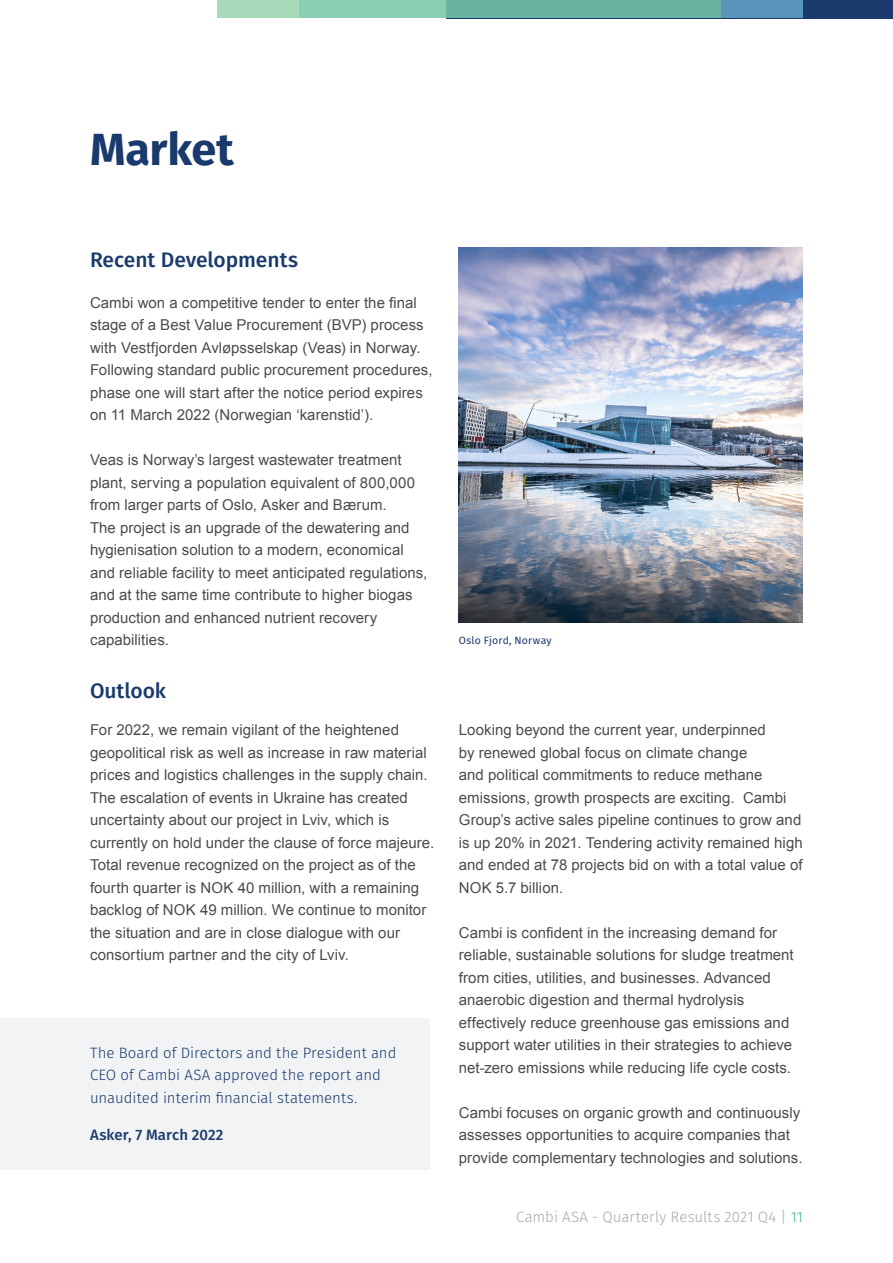
<style>
.page{position:relative;width:893px;height:1263px;background:#fff}
.page>*{position:absolute;margin:0;border:0;box-sizing:border-box;transform-origin:0 0}
.Headline_46_44_Left{font:700 45px "Fira Sans";letter-spacing:-.005em;color:#1a3a6d}
.Headline_16_20_Left{font:500 21px "Fira Sans";color:#1a3a6d}
.Copy_Text_10_14_Left{font:15px/22.5px "Arial";letter-spacing:.005em;color:#4b4c4d}
.Copy_Text_10_14_Left-2{font:300 15px/22.5px "Fira Sans";color:#1a3a6d}
.t1{font:300 15px "Fira Sans";letter-spacing:.005em;color:#a8a9ad}
.Copy_Text_10_14_Left-3{font:500 15px "Fira Sans";letter-spacing:.005em;color:#1a3a6d}
.Small_Text_7_10_Left{font:10.5px "Fira Sans";letter-spacing:.02em;color:#1a3a6d}
.s1{color:#3ab875}
</style>
<div class="page">
<div style="left:0;top:1018px;width:429px;height:151px;background:#f2f3f4"></div>
<div style="left:446px;top:0;width:447px;height:18px;background:#1a3a6d"></div>
<div style="left:300px;top:0;width:503px;height:18px;background:#5a96bb"></div>
<svg style="left:217px;top:0;width:504px;height:18px;fill:#69b3a0"></svg>
<img style="left:459px;top:248px;width:344px;height:375px">
<p class="Headline_46_44_Left" style="left:90px;top:111px;width:145px">Market</p>
<p class="Headline_16_20_Left" style="left:90px;top:243px;width:210px">Recent Developments</p>
<p class="Copy_Text_10_14_Left" style="left:90px;top:291px;width:344px">Cambi won a competitive tender to enter the final stage of a Best Value Procurement (BVP) process with Vestfjorden Avløpsselskap (Veas) in Norway.<br>Following standard public procurement procedures, phase one will start after the notice period expires on 11 March 2022 (Norwegian ‘karenstid’).</p>
<p class="Copy_Text_10_14_Left" style="left:90px;top:449px;width:339px">Veas is Norway’s largest wastewater treatment plant, serving a population equivalent of 800,000 from larger parts of Oslo, Asker and Bærum.<br>The project is an upgrade of the dewatering and hygienisation solution to a modern, economical and reliable facility to meet anticipated regulations, and at the same time contribute to higher biogas production and enhanced nutrient recovery capabilities.</p>
<p class="Headline_16_20_Left" style="left:90px;top:674px;width:78px">Outlook</p>
<p class="Copy_Text_10_14_Left" style="left:90px;top:719px;width:346px">For 2022, we remain vigilant of the heightened geopolitical risk as well as increase in raw material prices and logistics challenges in the supply chain.<br>The escalation of events in Ukraine has created uncertainty about our project in Lviv, which is currently on hold under the clause of force majeure.<br>Total revenue recognized on the project as of the fourth quarter is NOK 40 million, with a remaining backlog of NOK 49 million. We continue to monitor the situation and are in close dialogue with our consortium partner and the city of Lviv.</p>
<p class="Copy_Text_10_14_Left" style="left:459px;top:719px;width:345px">Looking beyond the current year, underpinned<br>by renewed global focus on climate change<br>and political commitments to reduce methane emissions, growth prospects are exciting. Cambi Group’s active sales pipeline continues to grow and is up 20% in 2021. Tendering activity remained high and ended at 78 projects bid on with a total value of NOK 5.7 billion.</p>
<p class="Small_Text_7_10_Left" style="left:459px;top:632px;width:94px">Oslo Fjord, Norway</p>
<p class="Copy_Text_10_14_Left" style="left:459px;top:921px;width:336px">Cambi is confident in the increasing demand for reliable, sustainable solutions for sludge treatment from cities, utilities, and businesses. Advanced anaerobic digestion and thermal hydrolysis effectively reduce greenhouse gas emissions and support water utilities in their strategies to achieve net-zero emissions while reducing life cycle costs.</p>
<p class="Copy_Text_10_14_Left" style="left:459px;top:1101px;width:345px">Cambi focuses on organic growth and continuously assesses opportunities to acquire companies that provide complementary technologies and solutions.</p>
<p class="Copy_Text_10_14_Left-2" style="left:90px;top:1041px;width:308px">The Board of Directors and the President and<br>CEO of Cambi ASA approved the report and unaudited interim financial statements.</p>
<p class="Copy_Text_10_14_Left-3" style="left:90px;top:1123px;width:135px">Asker, 7 March 2022</p>
<p class="t1" style="left:516px;top:1206px;width:288px">Cambi ASA - Quarterly Results 2021 Q4 | <span class="s1">11</span></p>
</div>
